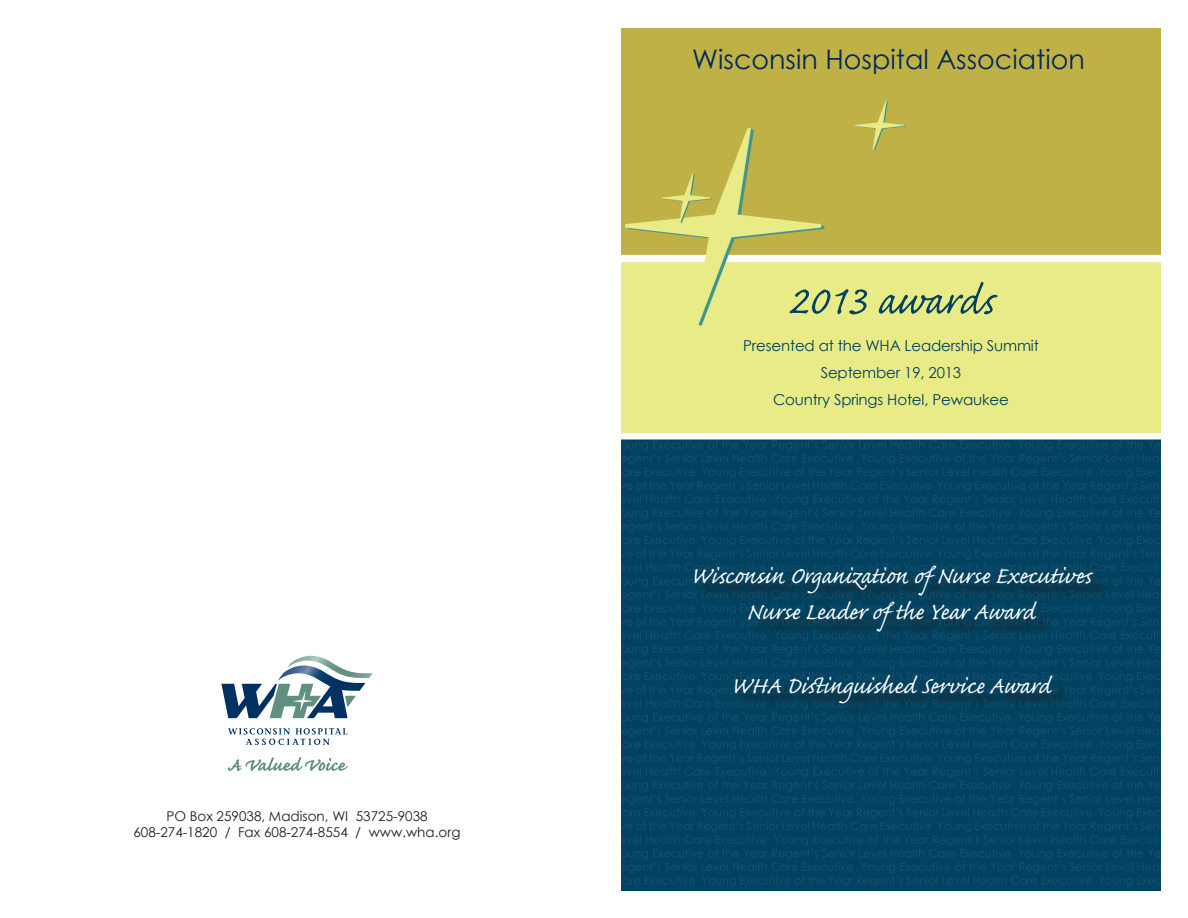
<style>
.page{position:relative;width:1188px;height:918px;background:#fff}
.page>*{position:absolute;margin:0;border:0;box-sizing:border-box;transform-origin:0 0}
.t1{font:52.5px "Caflisch Script Pro";color:#004260}
.t2{font:30px/36px "Caflisch Script Pro";letter-spacing:-.01em;color:#fff;text-align:center}
.t3{font:27px "Century Gothic";color:#00295c}
.t4{font:15px/27px "Century Gothic";letter-spacing:-.01em;color:#004260;text-align:center}
.t5{font:13.5px/16.2px "Century Gothic";color:#231f20;text-align:center}
</style>
<div class="page">
<img style="left:621px;top:28px;width:540px;height:863px">
<div style="left:677px;top:47px;width:435px;height:40px;background:#c0b146"></div>
<div style="left:697px;top:569px;width:413px;height:153px;background:#231f20;opacity:.75"></div>
<svg style="left:221px;top:655px;width:152px;height:63px"></svg>
<svg style="left:228px;top:757px;width:120px;height:14px"></svg>
<svg style="left:228px;top:728px;width:119px;height:17px"></svg>
<p class="t5" style="left:133px;top:808px;width:329px">PO Box 259038, Madison, WI 53725-9038<br>608-274-1820 / Fax 608-274-8554 / www.wha.org</p>
<p class="t3" style="left:692px;top:40px;width:394px">Wisconsin Hospital Association</p>
<h1 class="t1" style="left:788px;top:273px;width:210px">2013 awards</h1>
<p class="t4" style="left:743px;top:332px;width:297px">Presented at the WHA Leadership Summit<br>September 19, 2013<br>Country Springs Hotel, Pewaukee</p>
<p class="t2" style="left:691px;top:561px;width:404px">Wisconsin Organization of Nurse Executives<br>Nurse Leader of the Year Award</p>
<p class="t2" style="left:731px;top:671px;width:322px">WHA Distinguished Service Award</p>
</div>
